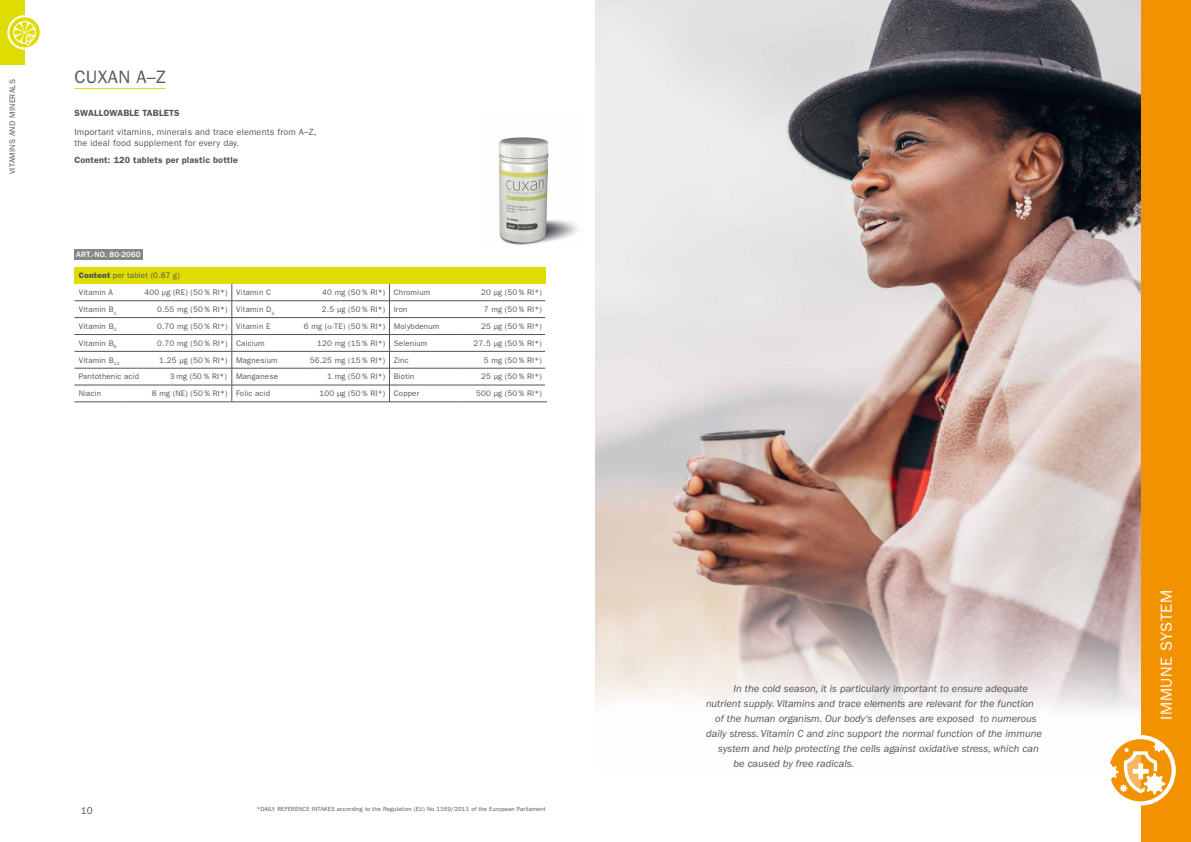
<style>
.page{position:relative;width:1191px;height:842px;background:#fff}
.page>*{position:absolute;margin:0;border:0;box-sizing:border-box;transform-origin:0 0}
.t1{font:18px "ITC Franklin Gothic Std";letter-spacing:.02em;color:#4f565b}
.t2{font:16px "ITC Franklin Gothic Std";letter-spacing:.03em;color:#fff}
.t3{font:italic 10.5px "ITC Franklin Gothic Std";color:#4f565b}
.t4{font:10px "ITC Franklin Gothic Std";color:#4f565b}
.t5{font:9px/10.8px "ITC Franklin Gothic Std";letter-spacing:.02em;color:#4f565b}
.t6{font:600 9px "ITC Franklin Gothic Std";letter-spacing:.02em;color:#4f565b}
.t7{font:8px/16.8px "ITC Franklin Gothic Std";letter-spacing:.02em;color:#4f565b}
.t8{font:500 8px "ITC Franklin Gothic Std";letter-spacing:.02em;color:#fff}
.t9{font:6px "ITC Franklin Gothic Std";letter-spacing:.02em;color:#4f565b}
.s1{font-family:"ITC Franklin Gothic Std Hvy"}
</style>
<div class="page">
<img style="left:595px;top:0;width:546px;height:711px">
<hr style="left:74px;top:88px;width:91px;height:1px;background:#dedc00">
<div style="left:74px;top:249px;width:68px;height:11px;background:#878787"></div>
<div style="left:74px;top:267px;width:472px;height:17px;background:#dedc00"></div>
<hr style="left:74px;top:301px;width:50px;height:1px;background:#4f565b">
<hr style="left:124px;top:301px;width:108px;height:1px;background:#4f565b">
<hr style="left:232px;top:301px;width:74px;height:1px;background:#4f565b">
<hr style="left:306px;top:301px;width:83px;height:1px;background:#4f565b">
<hr style="left:389px;top:301px;width:72px;height:1px;background:#4f565b">
<hr style="left:461px;top:301px;width:84px;height:1px;background:#4f565b">
<hr style="left:74px;top:317px;width:50px;height:1px;background:#4f565b">
<hr style="left:124px;top:317px;width:108px;height:1px;background:#4f565b">
<hr style="left:232px;top:317px;width:74px;height:1px;background:#4f565b">
<hr style="left:306px;top:317px;width:83px;height:1px;background:#4f565b">
<hr style="left:389px;top:317px;width:72px;height:1px;background:#4f565b">
<hr style="left:461px;top:317px;width:84px;height:1px;background:#4f565b">
<hr style="left:74px;top:334px;width:50px;height:1px;background:#4f565b">
<hr style="left:124px;top:334px;width:108px;height:1px;background:#4f565b">
<hr style="left:232px;top:334px;width:74px;height:1px;background:#4f565b">
<hr style="left:306px;top:334px;width:83px;height:1px;background:#4f565b">
<hr style="left:389px;top:334px;width:72px;height:1px;background:#4f565b">
<hr style="left:461px;top:334px;width:84px;height:1px;background:#4f565b">
<hr style="left:74px;top:351px;width:50px;height:1px;background:#4f565b">
<hr style="left:124px;top:351px;width:108px;height:1px;background:#4f565b">
<hr style="left:232px;top:351px;width:74px;height:1px;background:#4f565b">
<hr style="left:306px;top:351px;width:83px;height:1px;background:#4f565b">
<hr style="left:389px;top:351px;width:72px;height:1px;background:#4f565b">
<hr style="left:461px;top:351px;width:84px;height:1px;background:#4f565b">
<hr style="left:74px;top:368px;width:50px;height:1px;background:#4f565b">
<hr style="left:124px;top:368px;width:108px;height:1px;background:#4f565b">
<hr style="left:232px;top:368px;width:74px;height:1px;background:#4f565b">
<hr style="left:306px;top:368px;width:83px;height:1px;background:#4f565b">
<hr style="left:389px;top:368px;width:72px;height:1px;background:#4f565b">
<hr style="left:461px;top:368px;width:84px;height:1px;background:#4f565b">
<hr style="left:74px;top:385px;width:50px;height:1px;background:#4f565b">
<hr style="left:74px;top:402px;width:50px;height:1px;background:#4f565b">
<hr style="left:124px;top:385px;width:108px;height:1px;background:#4f565b">
<hr style="left:124px;top:402px;width:108px;height:1px;background:#4f565b">
<svg style="left:232px;top:284px;width:1px;height:118px"></svg>
<hr style="left:232px;top:385px;width:74px;height:1px;background:#4f565b">
<hr style="left:232px;top:402px;width:74px;height:1px;background:#4f565b">
<hr style="left:306px;top:385px;width:83px;height:1px;background:#4f565b">
<hr style="left:306px;top:402px;width:83px;height:1px;background:#4f565b">
<svg style="left:389px;top:284px;width:1px;height:118px"></svg>
<hr style="left:389px;top:385px;width:72px;height:1px;background:#4f565b">
<hr style="left:389px;top:402px;width:72px;height:1px;background:#4f565b">
<hr style="left:461px;top:385px;width:84px;height:1px;background:#4f565b">
<hr style="left:461px;top:402px;width:86px;height:1px;background:#4f565b">
<img style="left:498px;top:137px;width:80px;height:108px">
<div style="left:1141px;top:0;width:50px;height:842px;background:#f39200"></div>
<svg style="left:1107px;top:737px;width:66px;height:66px"></svg>
<svg style="left:1110px;top:741px;width:58px;height:56px"></svg>
<div style="left:1105px;top:735px;width:70px;height:71px;border:4px solid #fff;border-radius:50%"></div>
<div style="left:0;top:0;width:25px;height:65px;background:#dedc00"></div>
<svg style="left:8px;top:16px;width:33px;height:33px"></svg>
<svg style="left:13px;top:21px;width:23px;height:25px"></svg>
<div style="left:7px;top:15px;width:35px;height:35px;border:2px solid #fff;border-radius:50%"></div>
<p class="t7" style="left:4px;top:174px;width:96px;rotate:-90deg">VITAMINS AND MINERALS</p>
<h1 class="t1" style="left:74px;top:66px;width:93px">CUXAN A–Z</h1>
<p class="t6" style="left:74px;top:108px;width:107px">SWALLOWABLE TABLETS</p>
<p class="t5" style="left:74px;top:127px;width:244px">Important vitamins, minerals and trace elements from A–Z, the ideal food supplement for every day.</p>
<p class="t6" style="left:74px;top:154px;width:165px">Content: 120 tablets per plastic bottle</p>
<p class="t8" style="left:76px;top:250px;width:66px">ART.-NO. 80-2060</p>
<p class="t7" style="left:79px;top:267px;width:103px"><span class="s1">Content</span> per tablet (0.87 g)<br>Vitamin A</p>
<p class="t7" style="left:144px;top:284px;width:128px">400 μg (RE) (50 % RI*) Vitamin C</p>
<p class="t7" style="left:322px;top:284px;width:110px">40 mg (50 % RI*) Chromium</p>
<p class="t7" style="left:481px;top:284px;width:62px">20 μg (50 % RI*)</p>
<p class="t7" style="left:79px;top:301px;width:39px">Vitamin B<sub>1</sub></p>
<p class="t7" style="left:157px;top:301px;width:119px">0.55 mg (50 % RI*) Vitamin D<sub>3</sub></p>
<p class="t7" style="left:322px;top:301px;width:87px">2.5 μg (50 % RI*) Iron</p>
<p class="t7" style="left:484px;top:301px;width:59px">7 mg (50 % RI*)</p>
<p class="t7" style="left:79px;top:318px;width:39px">Vitamin B<sub>2</sub></p>
<p class="t7" style="left:157px;top:318px;width:115px">0.70 mg (50 % RI*) Vitamin E</p>
<p class="t7" style="left:304px;top:318px;width:137px">6 mg ( -TE) (50 % RI*) Molybdenum</p>
<p class="t7" style="left:481px;top:318px;width:62px">25 μg (50 % RI*)</p>
<p class="t7" style="left:79px;top:335px;width:39px">Vitamin B<sub>6</sub></p>
<p class="t7" style="left:157px;top:335px;width:109px">0.70 mg (50 % RI*) Calcium</p>
<p class="t7" style="left:317px;top:335px;width:112px">120 mg (15 % RI*) Selenium</p>
<p class="t7" style="left:473px;top:335px;width:70px">27.5 μg (50 % RI*)</p>
<p class="t7" style="left:79px;top:351px;width:42px">Vitamin B<sub>12</sub></p>
<p class="t7" style="left:159px;top:351px;width:120px">1.25 μg (50 % RI*) Magnesium</p>
<p class="t7" style="left:310px;top:351px;width:100px">56.25 mg (15 % RI*) Zinc</p>
<p class="t7" style="left:484px;top:351px;width:59px">5 mg (50 % RI*)</p>
<p class="t7" style="left:79px;top:368px;width:62px">Pantothenic acid</p>
<p class="t7" style="left:170px;top:368px;width:110px">3 mg (50 % RI*) Manganese</p>
<p class="t7" style="left:327px;top:368px;width:89px">1 mg (50 % RI*) Biotin</p>
<p class="t7" style="left:481px;top:368px;width:62px">25 μg (50 % RI*)</p>
<p class="t7" style="left:79px;top:385px;width:24px">Niacin</p>
<p class="t7" style="left:152px;top:385px;width:120px">8 mg (NE) (50 % RI*) Folic acid</p>
<p class="t7" style="left:319px;top:385px;width:101px">100 μg (50 % RI*) Copper</p>
<p class="t7" style="left:476px;top:385px;width:67px">500 μg (50 % RI*)</p>
<p class="t4" style="left:81px;top:805px;width:14px">10</p>
<p class="t9" style="left:257px;top:805px;width:290px">*DAILY REFERENCE INTAKES according to the Regulation (EU) No 1169/2011 of the European Parliament</p>
<h3 class="t3" style="left:733px;top:682px;width:296px">In the cold season, it is particularly important to ensure adequate</h3>
<h3 class="t3" style="left:706px;top:697px;width:329px">nutrient supply. Vitamins and trace elements are relevant for the function</h3>
<h3 class="t3" style="left:715px;top:712px;width:323px">of the human organism. Our body‘s defenses are exposed to numerous</h3>
<h3 class="t3" style="left:706px;top:727px;width:337px">daily stress. Vitamin C and zinc support the normal function of the immune</h3>
<h3 class="t3" style="left:718px;top:742px;width:322px">system and help protecting the cells against oxidative stress, which can</h3>
<h3 class="t3" style="left:733px;top:757px;width:122px">be caused by free radicals.</h3>
<h2 class="t2" style="left:1157px;top:720px;width:131px;rotate:-90deg">IMMUNE SYSTEM</h2>
</div>
